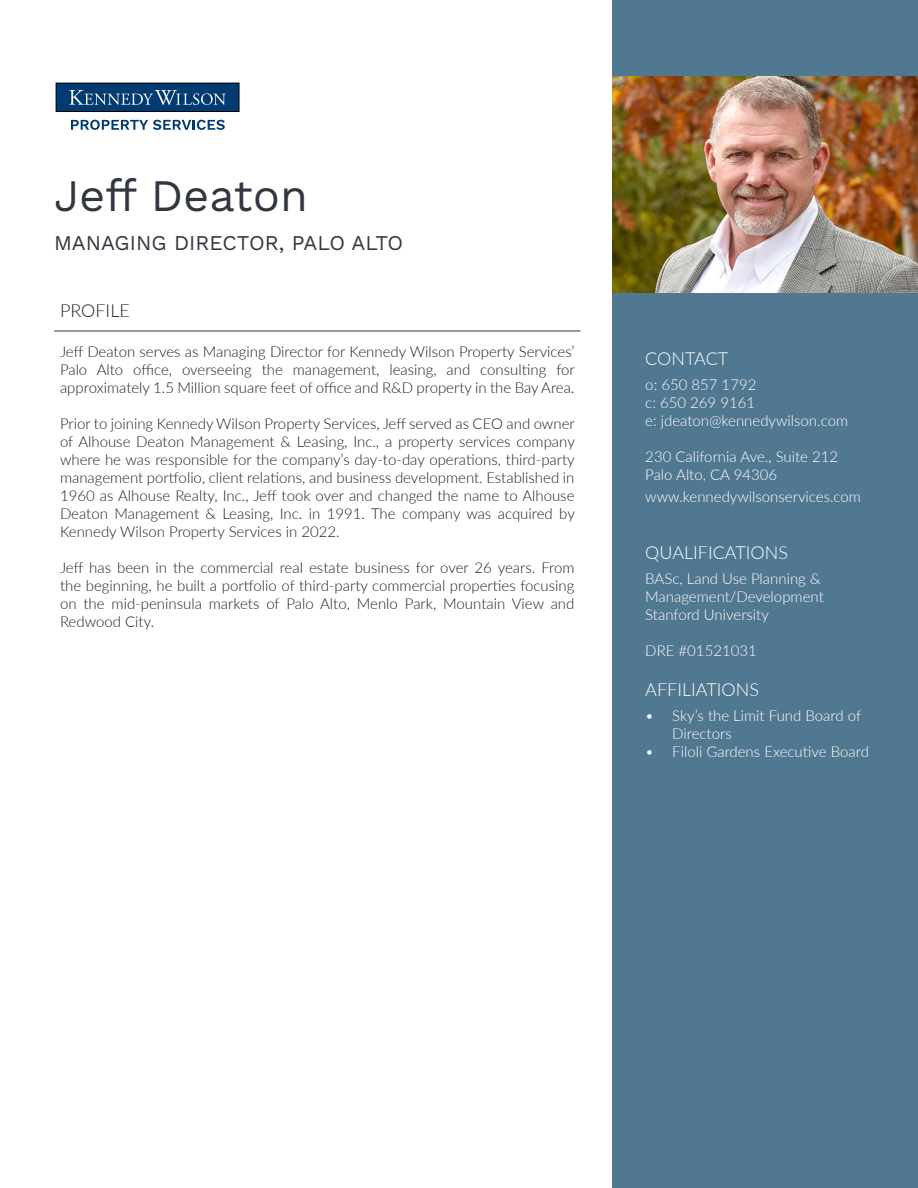
<style>
.page{position:relative;width:918px;height:1188px;background:#fff}
.page>*{position:absolute;margin:0;border:0;box-sizing:border-box;transform-origin:0 0}
.t1{font:45px "Work Sans";letter-spacing:-.005em;color:#323640}
.t2{font:21px "Work Sans";color:#323640}
.t3{font:300 18px "Lato";color:#fff}
.t4{font:300 18px "Lato";color:#231f20}
.t5{font:300 15px/18px "Lato";color:#231f20;text-align:justify}
.t6{font:300 15px/18px "Lato";color:#fff}
</style>
<div class="page">
<div style="left:612px;top:0;width:306px;height:1188px;background:#517891"></div>
<svg style="left:71px;top:120px;width:154px;height:10px"></svg>
<div style="left:56px;top:83px;width:183px;height:29px;background:#003c71"></div>
<div style="left:56px;top:83px;width:183px;height:29px;border:1px solid #000"></div>
<svg style="left:69px;top:90px;width:157px;height:15px"></svg>
<hr style="left:54px;top:331px;width:526px;height:1px;background:#323640">
<img style="left:612px;top:76px;width:306px;height:216px">
<p class="t1" style="left:54px;top:169px;width:256px">Jeff Deaton</p>
<p class="t2" style="left:54px;top:230px;width:351px">MANAGING DIRECTOR, PALO ALTO</p>
<p class="t4" style="left:60px;top:298px;width:71px">PROFILE</p>
<p class="t5" style="left:60px;top:342px;width:516px">Jeff Deaton serves as Managing Director for Kennedy Wilson Property Services’ Palo Alto office, overseeing the management, leasing, and consulting for approximately 1.5 Million square feet of office and R&amp;D property in the Bay Area.</p>
<p class="t5" style="left:60px;top:414px;width:516px">Prior to joining Kennedy Wilson Property Services, Jeff served as CEO and owner of Alhouse Deaton Management &amp; Leasing, Inc., a property services company where he was responsible for the company’s day-to-day operations, third-party management portfolio, client relations, and business development. Established in 1960 as Alhouse Realty, Inc., Jeff took over and changed the name to Alhouse Deaton Management &amp; Leasing, Inc. in 1991. The company was acquired by Kennedy Wilson Property Services in 2022.</p>
<p class="t5" style="left:60px;top:558px;width:516px">Jeff has been in the commercial real estate business for over 26 years. From the beginning, he built a portfolio of third-party commercial properties focusing on the mid-peninsula markets of Palo Alto, Menlo Park, Mountain View and Redwood City.</p>
<p class="t3" style="left:645px;top:346px;width:85px">CONTACT</p>
<p class="t6" style="left:645px;top:375px;width:113px">o: 650 857 1792</p>
<p class="t6" style="left:645px;top:393px;width:111px">c: 650 269 9161</p>
<p class="t6" style="left:645px;top:411px;width:204px">e: jdeaton@kennedywilson.com</p>
<p class="t6" style="left:645px;top:447px;width:194px">230 California Ave., Suite 212</p>
<p class="t6" style="left:645px;top:465px;width:133px">Palo Alto, CA 94306</p>
<p class="t6" style="left:645px;top:487px;width:217px">www.kennedywilsonservices.com</p>
<p class="t3" style="left:645px;top:540px;width:144px">QUALIFICATIONS</p>
<p class="t6" style="left:645px;top:569px;width:180px">BASc, Land Use Planning &amp;<br>Management/Development<br>Stanford University</p>
<p class="t6" style="left:645px;top:641px;width:113px">DRE #01521031</p>
<p class="t3" style="left:645px;top:677px;width:115px">AFFILIATIONS</p>
<p class="t6" style="left:672px;top:706px;width:190px;text-indent:-27px">• Sky’s the Limit Fund Board of<br>Directors</p>
<p class="t6" style="left:645px;top:742px;width:225px">• Filoli Gardens Executive Board</p>
</div>
